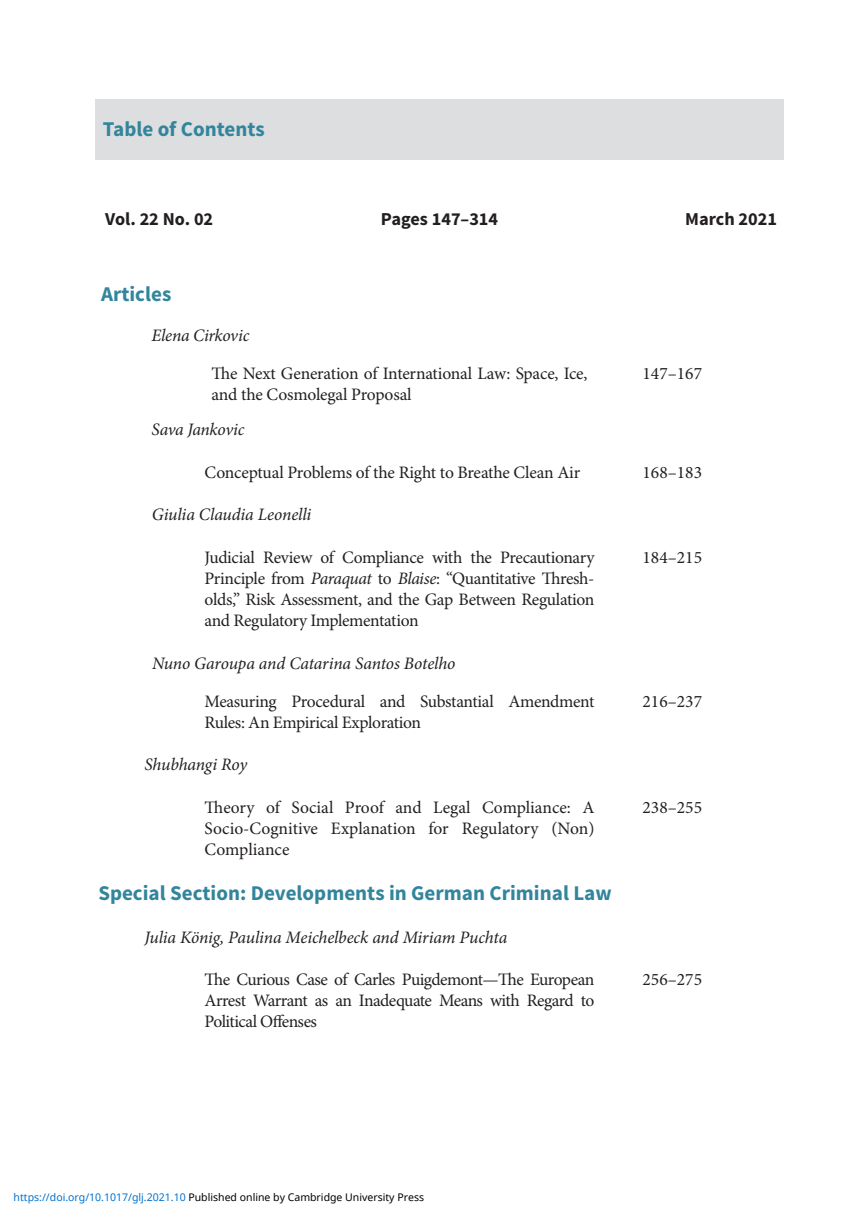
<style>
.page{position:relative;width:864px;height:1226px;background:#fff}
.page>*{position:absolute;margin:0;border:0;box-sizing:border-box;transform-origin:0 0}
.t1{font:700 21px "Source Sans Pro";color:#32859c}
.t2{font:700 18.2px "Source Sans Pro";color:#231f20}
.t3{font:17.5px/21px "Minion Pro";letter-spacing:-.015em;color:#231f20;text-align:justify}
.t4{font:italic 17.5px "Minion Pro";letter-spacing:-.01em;color:#231f20}
.t5{font:10.5px "Noto Sans";color:#000}
.s1{font-style:italic}
.s2{color:#0172cf}
</style>
<div class="page">
<div style="left:95px;top:99px;width:689px;height:61px;background:#dcdedf"></div>
<p class="t1" style="left:103px;top:116px;width:163px">Table of Contents</p>
<p class="t2" style="left:105px;top:207px;width:109px">Vol. 22 No. 02</p>
<p class="t2" style="left:381px;top:207px;width:119px">Pages 147–314</p>
<p class="t2" style="left:685px;top:207px;width:93px">March 2021</p>
<p class="t1" style="left:101px;top:280px;width:72px">Articles</p>
<p class="t4" style="left:151px;top:323px;width:99px">Elena Cirkovic</p>
<p class="t3" style="left:211px;top:363px;width:377px">The Next Generation of International Law: Space, Ice, and the Cosmolegal Proposal</p>
<p class="t3" style="left:642px;top:363px;width:61px">147–167</p>
<p class="t4" style="left:151px;top:417px;width:94px">Sava Jankovic</p>
<p class="t3" style="left:204px;top:462px;width:377px">Conceptual Problems of the Right to Breathe Clean Air</p>
<p class="t3" style="left:642px;top:462px;width:61px">168–183</p>
<p class="t4" style="left:152px;top:503px;width:161px">Giulia Claudia Leonelli</p>
<p class="t3" style="left:204px;top:547px;width:391px">Judicial Review of Compliance with the Precautionary Principle from <span class="s1">Paraquat</span> to <span class="s1">Blaise</span>: “Quantitative Thresh&shy;olds,” Risk Assessment, and the Gap Between Regulation and Regulatory Implementation</p>
<p class="t3" style="left:642px;top:547px;width:61px">184–215</p>
<p class="t4" style="left:152px;top:651px;width:305px">Nuno Garoupa and Catarina Santos Botelho</p>
<p class="t3" style="left:204px;top:691px;width:391px">Measuring Procedural and Substantial Amendment<br>Rules: An Empirical Exploration</p>
<p class="t3" style="left:642px;top:691px;width:61px">216–237</p>
<p class="t4" style="left:144px;top:752px;width:104px">Shubhangi Roy</p>
<p class="t3" style="left:204px;top:797px;width:391px">Theory of Social Proof and Legal Compliance: A Socio-Cognitive Explanation for Regulatory (Non)<br>Compliance</p>
<p class="t3" style="left:642px;top:797px;width:61px">238–255</p>
<p class="t1" style="left:98px;top:879px;width:514px">Special Section: Developments in German Criminal Law</p>
<p class="t4" style="left:144px;top:925px;width:364px">Julia König, Paulina Meichelbeck and Miriam Puchta</p>
<p class="t3" style="left:204px;top:969px;width:391px">The Curious Case of Carles Puigdemont—The European Arrest Warrant as an Inadequate Means with Regard to Political Offenses</p>
<p class="t3" style="left:642px;top:969px;width:61px">256–275</p>
<p class="t5" style="left:14px;top:1189px;width:412px"><span class="s2">https://doi.org/10.1017/glj.2021.10</span> Published online by Cambridge University Press</p>
</div>
